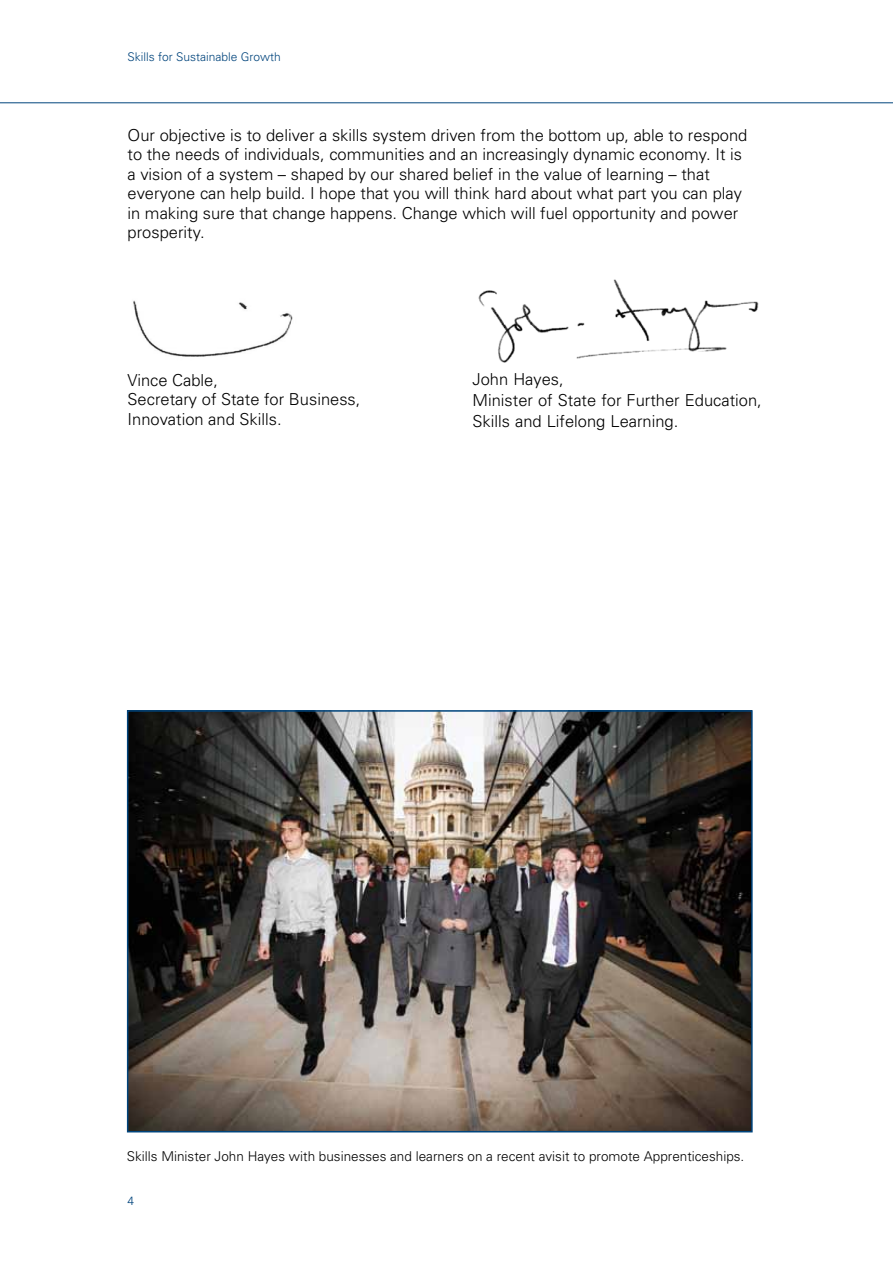
<style>
.page{position:relative;width:893px;height:1263px;background:#fff}
.page>*{position:absolute;margin:0;border:0;box-sizing:border-box;transform-origin:0 0}
.t1{font:300 16.5px/19.5px "Univers";color:#000}
.t2{font:300 13.5px "Univers";color:#000}
.t3{font:300 12px "Univers";color:#00447c}
</style>
<div class="page">
<hr style="left:0;top:102px;width:893px;height:1px;background:#00447c">
<img style="left:133px;top:300px;width:160px;height:57px">
<img style="left:478px;top:279px;width:281px;height:84px">
<img style="left:130px;top:713px;width:620px;height:416px">
<div style="left:127px;top:710px;width:626px;height:422px;border:2px solid #00447c"></div>
<p class="t3" style="left:128px;top:49px;width:155px">Skills for Sustainable Growth</p>
<p class="t1" style="left:128px;top:125px;width:621px">Our objective is to deliver a skills system driven from the bottom up, able to respond to the needs of individuals, communities and an increasingly dynamic economy. It is a vision of a system – shaped by our shared belief in the value of learning – that everyone can help build. I hope that you will think hard about what part you can play in making sure that change happens. Change which will fuel opportunity and power prosperity.</p>
<p class="t1" style="left:128px;top:369px;width:234px">Vince Cable,<br>Secretary of State for Business,<br>Innovation and Skills.</p>
<p class="t1" style="left:472px;top:368px;width:291px;line-height:21px">John Hayes,<br>Minister of State for Further Education,<br>Skills and Lifelong Learning.</p>
<p class="t2" style="left:127px;top:1148px;width:619px">Skills Minister John Hayes with businesses and learners on a recent avisit to promote Apprenticeships.</p>
<p class="t3" style="left:128px;top:1193px;width:8px">4</p>
</div>
